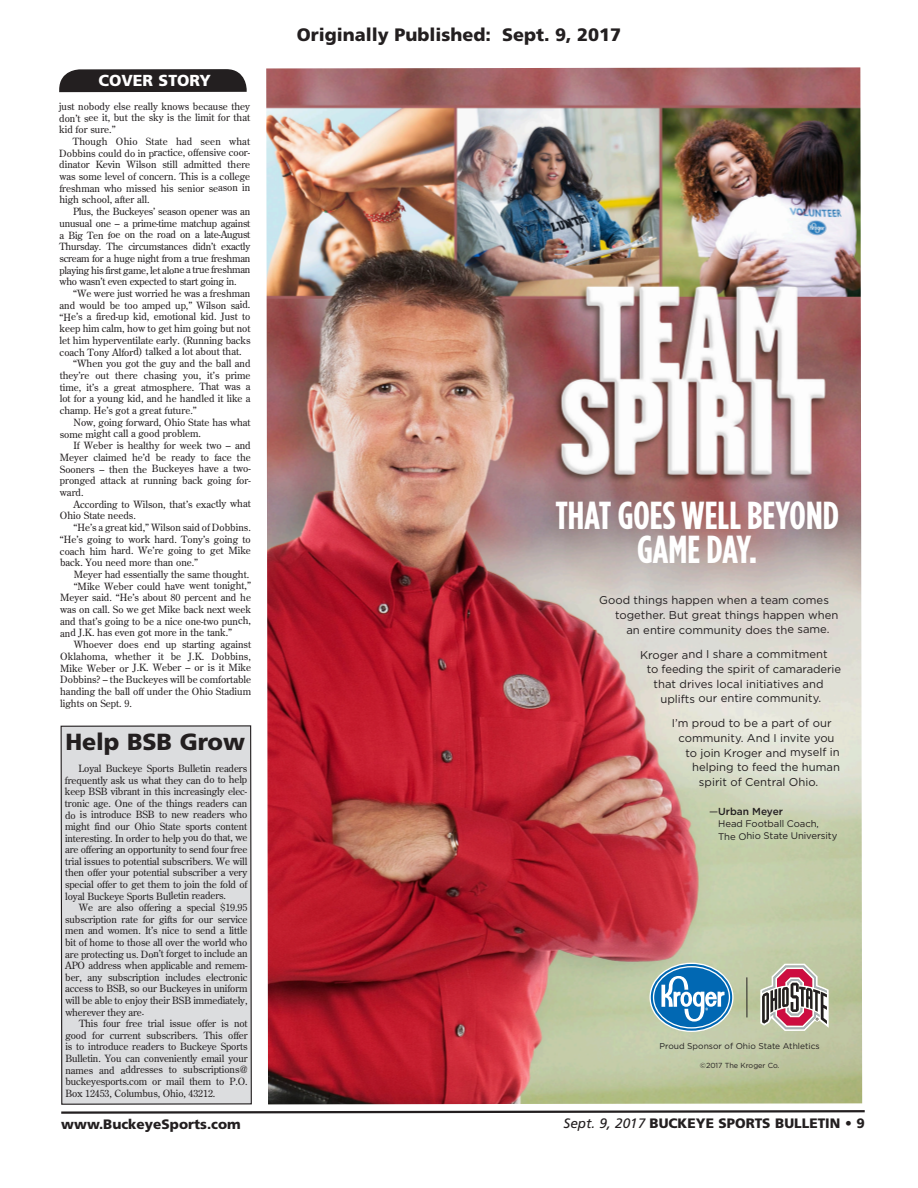
<style>
.page{position:relative;width:918px;height:1188px;background:#fff}
.page>*{position:absolute;margin:0;border:0;box-sizing:border-box;transform-origin:0 0}
.t1{font:700 39px/34.5px "Gotham Condensed";color:#fff;text-align:center}
.t2{font:900 23.25px "Frutiger LT Std";letter-spacing:-.005em;color:#231f20}
.t3{font:900 18px "Frutiger LT Std";color:#231f20}
.t4{font:900 15.9px "Frutiger LT Std";color:#fff}
.t5{font:900 13.65px "Frutiger LT Std";color:#231f20}
.t6{font:11.25px "Gotham";color:#231f20}
.t7{font:500 10.2px "Gotham";color:#231f20}
.t8{font:9.9px "Century Old Style Std";color:#231f20}
.t9{font:9.9px "Century Old Style Std";letter-spacing:-.02em;color:#231f20}
.t10{font:9.6px/12.8px "Gotham";letter-spacing:-.01em;color:#231f20}
.t11{font:8.4px "Gotham";color:#231f20}
.t12{font:7.35px "Gotham";color:#231f20}
.s1{font-weight:400}
.s2{font-weight:400;font-style:italic}
</style>
<div class="page">
<svg style="left:61px;top:1110px;width:804px;height:4px"></svg>
<div style="left:59px;top:69px;width:188px;height:112px;background:#231f20;border-radius:21px"></div>
<div style="left:53px;top:92px;width:197px;height:96px;background:#fff"></div>
<svg style="left:97px;top:91px;width:118px;height:2px"></svg>
<img style="left:266px;top:67px;width:596px;height:1037px">
<svg style="left:649px;top:963px;width:85px;height:69px;background:#6aa3c3"></svg>
<hr style="left:747px;top:977px;width:1px;height:40px;background:#231f20">
<svg style="left:760px;top:964px;width:69px;height:67px"></svg>
<div style="left:60px;top:725px;width:192px;height:380px;background:#dcdddf"></div>
<p class="t4" style="left:98px;top:71px;width:114px">COVER STORY</p>
<p class="t8" style="left:59px;top:100px;width:192px">just nobody else really knows because they</p>
<p class="t8" style="left:59px;top:111px;width:192px">don’t see it, but the sky is the limit for that</p>
<p class="t8" style="left:59px;top:123px;width:58px">kid for sure.”</p>
<p class="t8" style="left:73px;top:135px;width:179px">Though Ohio State had seen what</p>
<p class="t8" style="left:59px;top:147px;width:192px">Dobbins could do in practice, offensive coor-</p>
<p class="t8" style="left:59px;top:158px;width:192px">dinator Kevin Wilson still admitted there</p>
<p class="t8" style="left:59px;top:170px;width:192px">was some level of concern. This is a college</p>
<p class="t8" style="left:59px;top:182px;width:192px">freshman who missed his senior season in</p>
<p class="t8" style="left:59px;top:193px;width:92px">high school, after all.</p>
<p class="t9" style="left:73px;top:205px;width:179px">Plus, the Buckeyes’ season opener was an</p>
<p class="t9" style="left:59px;top:217px;width:192px">unusual one – a prime-time matchup against</p>
<p class="t9" style="left:59px;top:228px;width:192px">a Big Ten foe on the road on a late-August</p>
<p class="t9" style="left:59px;top:240px;width:192px">Thursday. The circumstances didn’t exactly</p>
<p class="t9" style="left:59px;top:252px;width:192px">scream for a huge night from a true freshman</p>
<p class="t9" style="left:60px;top:264px;width:192px">playing his first game, let alone a true freshman</p>
<p class="t9" style="left:60px;top:275px;width:179px">who wasn’t even expected to start going in.</p>
<p class="t8" style="left:73px;top:287px;width:179px">“We were just worried he was a freshman</p>
<p class="t8" style="left:60px;top:299px;width:192px">and would be too amped up,” Wilson said.</p>
<p class="t8" style="left:60px;top:310px;width:192px">“He’s a fired-up kid, emotional kid. Just to</p>
<p class="t8" style="left:60px;top:322px;width:192px">keep him calm, how to get him going but not</p>
<p class="t8" style="left:60px;top:334px;width:192px">let him hyperventilate early. (Running backs</p>
<p class="t8" style="left:60px;top:346px;width:184px">coach Tony Alford) talked a lot about that.</p>
<p class="t8" style="left:73px;top:357px;width:179px">“When you got the guy and the ball and</p>
<p class="t8" style="left:60px;top:369px;width:192px">they’re out there chasing you, it’s prime</p>
<p class="t8" style="left:60px;top:381px;width:192px">time, it’s a great atmosphere. That was a</p>
<p class="t8" style="left:60px;top:392px;width:192px">lot for a young kid, and he handled it like a</p>
<p class="t8" style="left:60px;top:404px;width:139px">champ. He’s got a great future.”</p>
<p class="t8" style="left:73px;top:416px;width:179px">Now, going forward, Ohio State has what</p>
<p class="t8" style="left:60px;top:427px;width:143px">some might call a good problem.</p>
<p class="t8" style="left:73px;top:439px;width:179px">If Weber is healthy for week two – and</p>
<p class="t8" style="left:60px;top:451px;width:192px">Meyer claimed he’d be ready to face the</p>
<p class="t8" style="left:60px;top:463px;width:192px">Sooners – then the Buckeyes have a two-</p>
<p class="t8" style="left:60px;top:474px;width:192px">pronged attack at running back going for-</p>
<p class="t8" style="left:60px;top:486px;width:25px">ward.</p>
<p class="t8" style="left:74px;top:498px;width:179px">According to Wilson, that’s exactly what</p>
<p class="t8" style="left:60px;top:509px;width:77px">Ohio State needs.</p>
<p class="t8" style="left:74px;top:521px;width:179px">“He’s a great kid,” Wilson said of Dobbins.</p>
<p class="t8" style="left:60px;top:533px;width:192px">“He’s going to work hard. Tony’s going to</p>
<p class="t8" style="left:60px;top:544px;width:192px">coach him hard. We’re going to get Mike</p>
<p class="t8" style="left:60px;top:556px;width:140px">back. You need more than one.”</p>
<p class="t8" style="left:74px;top:568px;width:177px">Meyer had essentially the same thought.</p>
<p class="t8" style="left:74px;top:580px;width:179px">“Mike Weber could have went tonight,”</p>
<p class="t8" style="left:60px;top:591px;width:192px">Meyer said. “He’s about 80 percent and he</p>
<p class="t8" style="left:60px;top:603px;width:192px">was on call. So we get Mike back next week</p>
<p class="t8" style="left:60px;top:615px;width:192px">and that’s going to be a nice one-two punch,</p>
<p class="t8" style="left:60px;top:626px;width:174px">and J.K. has even got more in the tank.”</p>
<p class="t8" style="left:74px;top:638px;width:179px">Whoever does end up starting against</p>
<p class="t8" style="left:60px;top:650px;width:192px">Oklahoma, whether it be J.K. Dobbins,</p>
<p class="t8" style="left:60px;top:662px;width:192px">Mike Weber or J.K. Weber – or is it Mike</p>
<p class="t8" style="left:60px;top:673px;width:192px">Dobbins? – the Buckeyes will be comfortable</p>
<p class="t8" style="left:60px;top:685px;width:192px">handing the ball off under the Ohio Stadium</p>
<p class="t8" style="left:60px;top:697px;width:73px">lights on Sept. 9.</p>
<p class="t2" style="left:65px;top:728px;width:181px">Help BSB Grow</p>
<p class="t8" style="left:79px;top:762px;width:170px">Loyal Buckeye Sports Bulletin readers</p>
<p class="t8" style="left:65px;top:774px;width:184px">frequently ask us what they can do to help</p>
<p class="t8" style="left:65px;top:785px;width:184px">keep BSB vibrant in this increasingly elec-</p>
<p class="t8" style="left:65px;top:797px;width:184px">tronic age. One of the things readers can</p>
<p class="t8" style="left:65px;top:808px;width:184px">do is introduce BSB to new readers who</p>
<p class="t8" style="left:65px;top:820px;width:184px">might find our Ohio State sports content</p>
<p class="t8" style="left:65px;top:832px;width:184px">interesting. In order to help you do that, we</p>
<p class="t8" style="left:65px;top:843px;width:184px">are offering an opportunity to send four free</p>
<p class="t8" style="left:65px;top:855px;width:184px">trial issues to potential subscribers. We will</p>
<p class="t8" style="left:65px;top:866px;width:184px">then offer your potential subscriber a very</p>
<p class="t8" style="left:65px;top:878px;width:184px">special offer to get them to join the fold of</p>
<p class="t8" style="left:65px;top:890px;width:162px">loyal Buckeye Sports Bulletin readers.</p>
<p class="t8" style="left:79px;top:901px;width:170px">We are also offering a special $19.95</p>
<p class="t8" style="left:65px;top:913px;width:184px">subscription rate for gifts for our service</p>
<p class="t8" style="left:65px;top:924px;width:184px">men and women. It’s nice to send a little</p>
<p class="t8" style="left:65px;top:936px;width:184px">bit of home to those all over the world who</p>
<p class="t8" style="left:65px;top:948px;width:184px">are protecting us. Don’t forget to include an</p>
<p class="t8" style="left:65px;top:959px;width:184px">APO address when applicable and remem-</p>
<p class="t8" style="left:65px;top:971px;width:184px">ber, any subscription includes electronic</p>
<p class="t8" style="left:65px;top:982px;width:184px">access to BSB, so our Buckeyes in uniform</p>
<p class="t8" style="left:65px;top:994px;width:184px">will be able to enjoy their BSB immediately,</p>
<p class="t8" style="left:65px;top:1006px;width:80px">wherever they are.</p>
<p class="t8" style="left:79px;top:1017px;width:170px">This four free trial issue offer is not</p>
<p class="t8" style="left:65px;top:1029px;width:184px">good for current subscribers. This offer</p>
<p class="t8" style="left:65px;top:1040px;width:184px">is to introduce readers to Buckeye Sports</p>
<p class="t8" style="left:65px;top:1052px;width:184px">Bulletin. You can conveniently email your</p>
<p class="t8" style="left:65px;top:1063px;width:184px">names and addresses to subscriptions@</p>
<p class="t8" style="left:65px;top:1075px;width:184px">buckeyesports.com or mail them to P.O.</p>
<p class="t8" style="left:66px;top:1087px;width:151px">Box 12453, Columbus, Ohio, 43212.</p>
<p class="t3" style="left:297px;top:23px;width:326px">Originally Published: Sept. 9, 2017</p>
<p class="t1" style="left:555px;top:497px;width:285px">THAT GOES WELL BEYOND<br>GAME DAY.</p>
<p class="t6" style="left:599px;top:593px;width:231px">Good things happen when a team comes</p>
<p class="t6" style="left:615px;top:608px;width:225px">together. But great things happen when</p>
<p class="t6" style="left:626px;top:622px;width:205px">an entire community does the same.</p>
<p class="t6" style="left:640px;top:647px;width:189px">Kroger and I share a commitment</p>
<p class="t6" style="left:647px;top:662px;width:196px">to feeding the spirit of camaraderie</p>
<p class="t6" style="left:654px;top:677px;width:171px">that drives local initiatives and</p>
<p class="t6" style="left:660px;top:691px;width:162px">uplifts our entire community.</p>
<p class="t6" style="left:672px;top:716px;width:161px">I’m proud to be a part of our</p>
<p class="t6" style="left:679px;top:731px;width:158px">community. And I invite you</p>
<p class="t6" style="left:685px;top:745px;width:156px">to join Kroger and myself in</p>
<p class="t6" style="left:692px;top:760px;width:149px">helping to feed the human</p>
<p class="t6" style="left:699px;top:775px;width:121px">spirit of Central Ohio.</p>
<p class="t7" style="left:709px;top:805px;width:75px"><span class="s1">—</span>Urban Meyer</p>
<p class="t10" style="left:718px;top:817px;width:121px">Head Football Coach,<br>The Ohio State University</p>
<p class="t11" style="left:659px;top:1041px;width:162px">Proud Sponsor of Ohio State Athletics</p>
<p class="t12" style="left:700px;top:1060px;width:81px">©2017 The Kroger Co.</p>
<p class="t5" style="left:61px;top:1116px;width:181px">www.BuckeyeSports.com</p>
<p class="t5" style="left:564px;top:1115px;width:303px"><span class="s2">Sept. 9, 2017</span> BUCKEYE SPORTS BULLETIN • 9</p>
</div>
